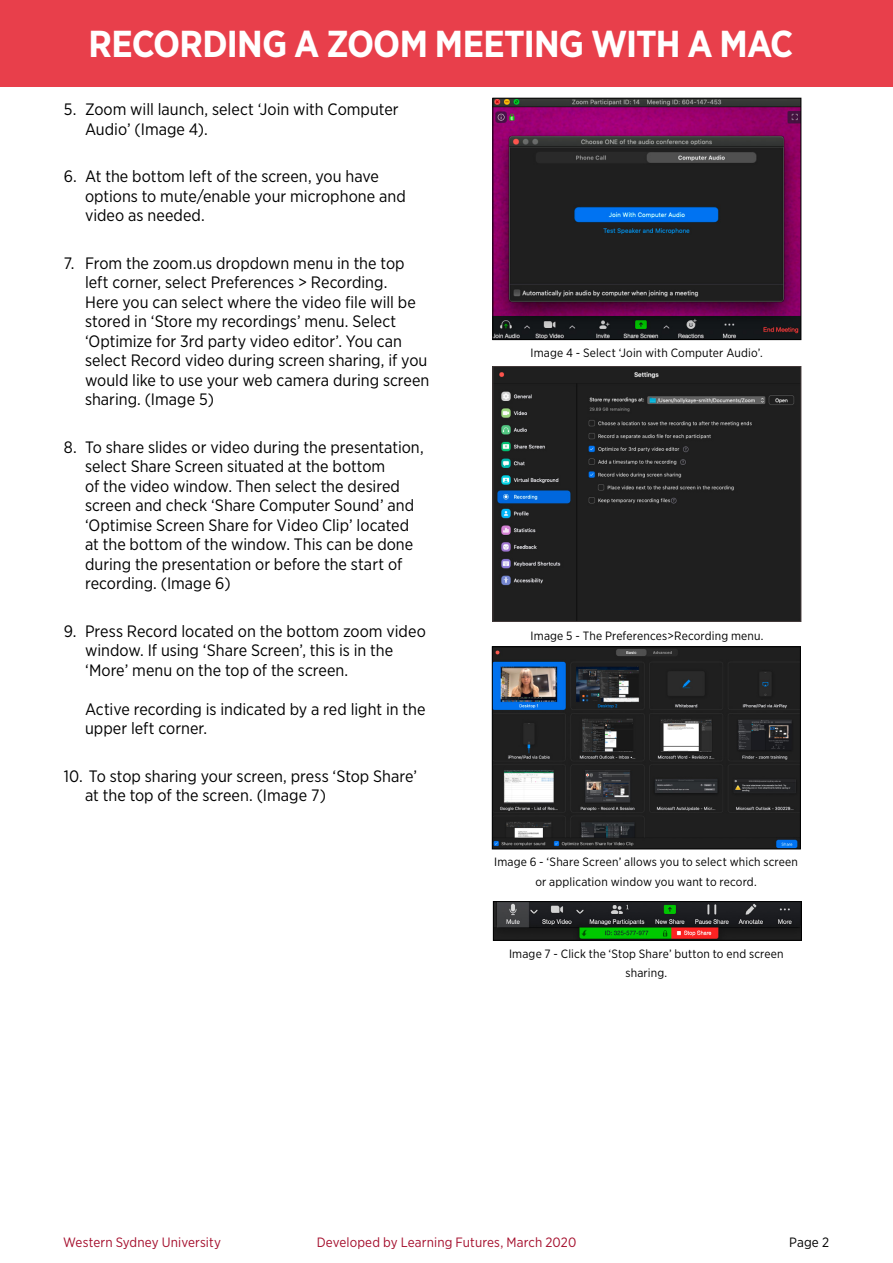
<style>
.page{position:relative;width:893px;height:1263px;background:#fff}
.page>*{position:absolute;margin:0;border:0;box-sizing:border-box;transform-origin:0 0}
.t1{font:700 37.5px "Gotham Narrow";letter-spacing:-.02em;color:#fff}
.t2{font:16.5px/19.5px "Gotham Narrow";color:#000}
.t3{font:13.5px "Gotham Narrow";letter-spacing:.01em;color:#a50f2d}
.t4{font:13.5px "Gotham Narrow";color:#000}
.t5{font:12px/19.5px "Gotham Narrow";letter-spacing:.015em;color:#000;text-align:center}
</style>
<div class="page">
<img style="left:494px;top:100px;width:305px;height:238px">
<div style="left:492px;top:98px;width:309px;height:242px;border:1px solid #000"></div>
<img style="left:494px;top:368px;width:305px;height:252px">
<div style="left:492px;top:366px;width:309px;height:256px;border:1px solid #423939"></div>
<img style="left:494px;top:648px;width:305px;height:199px">
<div style="left:492px;top:646px;width:309px;height:203px;border:1px solid #000"></div>
<div style="left:0;top:0;width:893px;height:86px;background:#e83f4b"></div>
<img style="left:495px;top:903px;width:305px;height:36px">
<div style="left:493px;top:901px;width:309px;height:40px;border:1px solid #000"></div>
<h1 class="t1" style="left:89px;top:19px;width:706px">RECORDING A ZOOM MEETING WITH A MAC</h1>
<p class="t2" style="left:85px;top:99px;width:315px;text-indent:-21px">5. Zoom will launch, select ‘Join with Computer<br>Audio’ (Image 4).</p>
<p class="t2" style="left:85px;top:166px;width:322px;text-indent:-21px">6. At the bottom left of the screen, you have options to mute/enable your microphone and video as needed.</p>
<p class="t2" style="left:85px;top:253px;width:346px;text-indent:-21px">7. From the zoom.us dropdown menu in the top left corner, select Preferences &gt; Recording.<br>Here you can select where the video file will be stored in ‘Store my recordings’ menu. Select ‘Optimize for 3rd party video editor’. You can select Record video during screen sharing, if you would like to use your web camera during screen sharing. (Image 5)</p>
<p class="t2" style="left:85px;top:437px;width:340px;text-indent:-21px">8. To share slides or video during the presentation, select Share Screen situated at the bottom<br>of the video window. Then select the desired screen and check ‘Share Computer Sound’ and ‘Optimise Screen Share for Video Clip’ located at the bottom of the window. This can be done during the presentation or before the start of recording. (Image 6)</p>
<p class="t2" style="left:85px;top:621px;width:342px;text-indent:-21px">9. Press Record located on the bottom zoom video window. If using ‘Share Screen’, this is in the ‘More’ menu on the top of the screen.</p>
<p class="t2" style="left:85px;top:699px;width:342px">Active recording is indicated by a red light in the upper left corner.</p>
<p class="t2" style="left:85px;top:766px;width:334px;text-indent:-21px">10. To stop sharing your screen, press ‘Stop Share’ at the top of the screen. (Image 7)</p>
<p class="t5" style="left:530px;top:343px;width:234px">Image 4 - Select ‘Join with Computer Audio’.</p>
<p class="t5" style="left:531px;top:626px;width:234px">Image 5 - The Preferences&gt;Recording menu.</p>
<p class="t5" style="left:494px;top:852px;width:305px">Image 6 - ‘Share Screen’ allows you to select which screen or application window you want to record.</p>
<p class="t5" style="left:509px;top:943px;width:276px">Image 7 - Click the ‘Stop Share’ button to end screen sharing.</p>
<p class="t3" style="left:63px;top:1234px;width:159px">Western Sydney University</p>
<p class="t3" style="left:317px;top:1234px;width:261px">Developed by Learning Futures, March 2020</p>
<p class="t4" style="left:789px;top:1234px;width:41px">Page 2</p>
</div>
